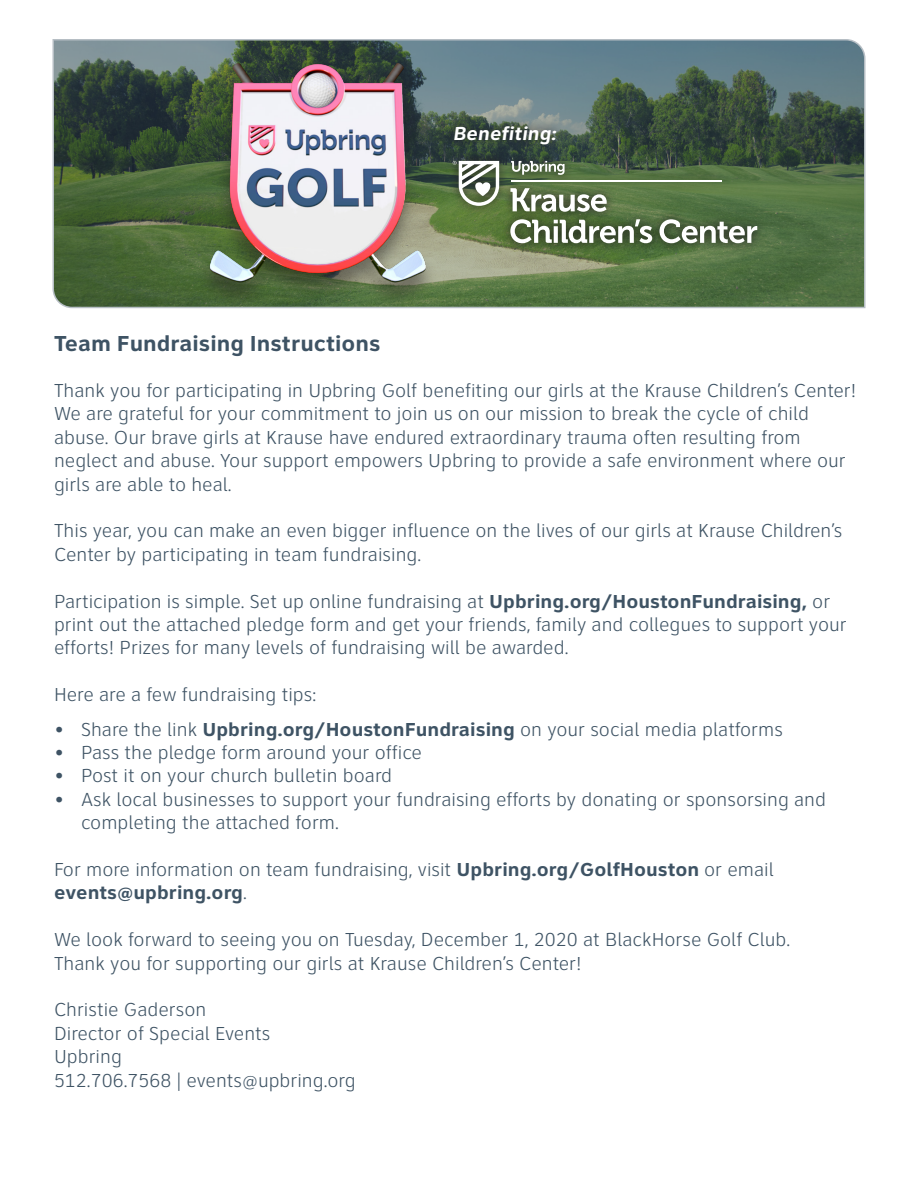
<style>
.page{position:relative;width:918px;height:1188px;background:#fff}
.page>*{position:absolute;margin:0;border:0;box-sizing:border-box;transform-origin:0 0}
.t1{font:700 22.5px "Clearview Text";color:#3e5364}
.t2{font:300 19.5px/23.4px "Clearview Text";color:#3e5364}
.t3{font:italic 700 19.5px "Clearview Text";color:#fff}
.s1{font-weight:700}
</style>
<div class="page">
<svg style="left:52px;top:39px;width:814px;height:270px;background:#546c57"></svg>
<div style="left:196px;top:64px;width:243px;height:246px;background:#231f20;opacity:.47"></div>
<img style="left:204px;top:51px;width:228px;height:234px">
<svg style="left:444px;top:151px;width:322px;height:102px;background:#556f44"></svg>
<svg style="left:511px;top:161px;width:54px;height:14px"></svg>
<hr style="left:511px;top:180px;width:211px;height:1px;background:#fff">
<svg style="left:510px;top:188px;width:97px;height:24px"></svg>
<svg style="left:510px;top:219px;width:142px;height:24px"></svg>
<svg style="left:660px;top:219px;width:97px;height:24px"></svg>
<svg style="left:453px;top:161px;width:46px;height:45px"></svg>
<div style="left:445px;top:117px;width:121px;height:36px;background:#231f20;opacity:.75"></div>
<p class="t3" style="left:453px;top:122px;width:105px">Benefiting:</p>
<p class="t1" style="left:54px;top:330px;width:328px">Team Fundraising Instructions</p>
<p class="t2" style="left:54px;top:379px;width:804px">Thank you for participating in Upbring Golf benefiting our girls at the Krause Children’s Center!<br>We are grateful for your commitment to join us on our mission to break the cycle of child abuse. Our brave girls at Krause have endured extraordinary trauma often resulting from neglect and abuse. Your support empowers Upbring to provide a safe environment where our girls are able to heal.</p>
<p class="t2" style="left:54px;top:519px;width:790px">This year, you can make an even bigger influence on the lives of our girls at Krause Children’s<br>Center by participating in team fundraising.</p>
<p class="t2" style="left:54px;top:590px;width:794px">Participation is simple. Set up online fundraising at <span class="s1">Upbring.org/HoustonFundraising,</span> or print out the attached pledge form and get your friends, family and collegues to support your efforts! Prizes for many levels of fundraising will be awarded.</p>
<p class="t2" style="left:54px;top:683px;width:264px">Here are a few fundraising tips:</p>
<p class="t2" style="left:54px;top:718px;width:730px">• Share the link <span class="s1">Upbring.org/HoustonFundraising</span> on your social media platforms</p>
<p class="t2" style="left:54px;top:741px;width:370px">• Pass the pledge form around your office</p>
<p class="t2" style="left:54px;top:765px;width:340px">• Post it on your church bulletin board</p>
<p class="t2" style="left:81px;top:788px;width:747px;text-indent:-27px">• Ask local businesses to support your fundraising efforts by donating or sponsorsing and completing the attached form.</p>
<p class="t2" style="left:54px;top:858px;width:721px">For more information on team fundraising, visit <span class="s1">Upbring.org/GolfHouston</span> or email <span class="s1">events@upbring.org</span>.</p>
<p class="t2" style="left:54px;top:928px;width:738px">We look forward to seeing you on Tuesday, December 1, 2020 at BlackHorse Golf Club.<br>Thank you for supporting our girls at Krause Children’s Center!</p>
<p class="t2" style="left:54px;top:999px;width:154px">Christie Gaderson</p>
<p class="t2" style="left:54px;top:1022px;width:218px">Director of Special Events</p>
<p class="t2" style="left:54px;top:1045px;width:69px">Upbring</p>
<p class="t2" style="left:54px;top:1069px;width:303px">512.706.7568 | events@upbring.org</p>
</div>
